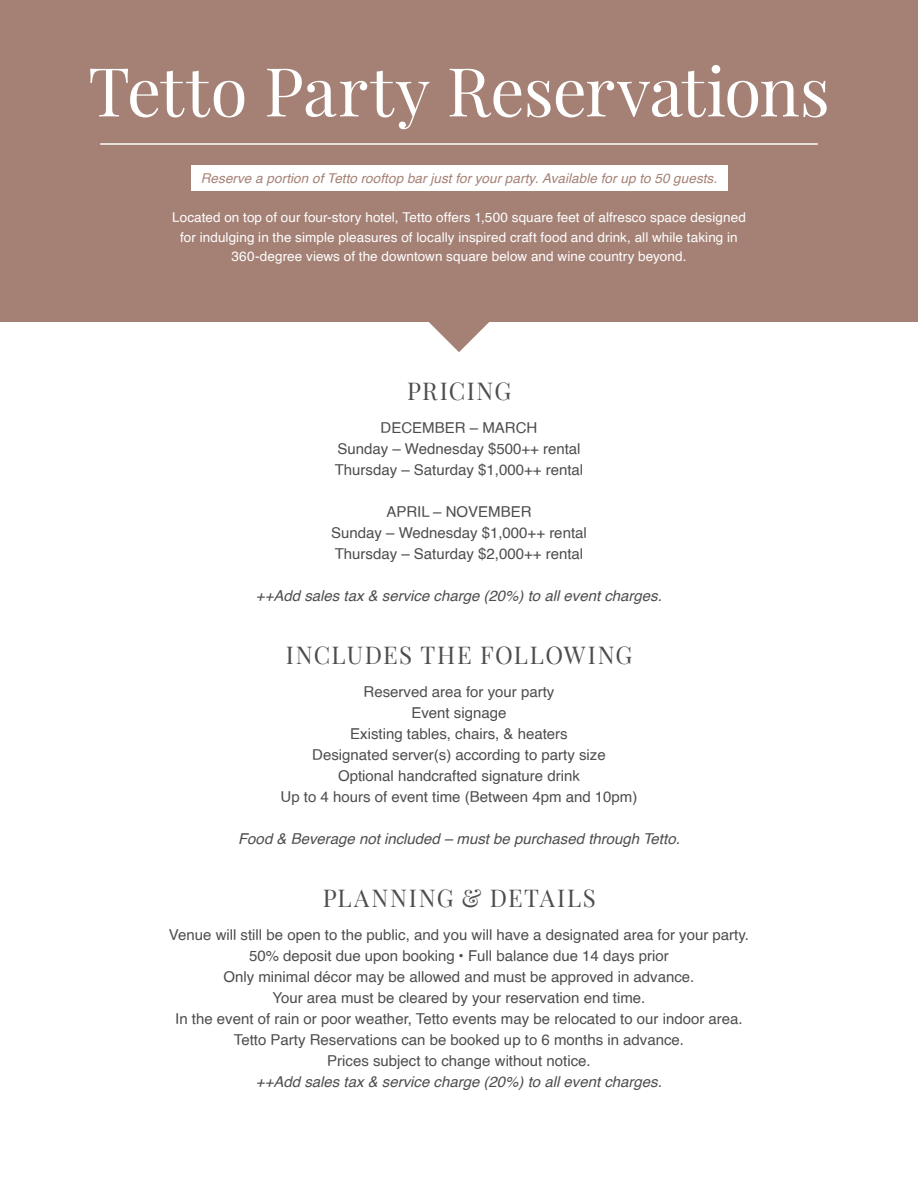
<style>
.page{position:relative;width:918px;height:1188px;background:#fff}
.page>*{position:absolute;margin:0;border:0;box-sizing:border-box;transform-origin:0 0}
.t1{font:67.5px "Playfair Display";letter-spacing:-.01em;color:#fff}
.t2{font:24px "Playfair Display";letter-spacing:.065em;color:#4d4c4f}
.t3{font:15px "Helvetica";color:#4d4c4f}
.t4{font:italic 15px "Helvetica";color:#4d4c4f}
.t5{font:13.5px/19.5px "Helvetica";letter-spacing:.005em;color:#fff;text-align:center}
.t6{font:italic 13.5px "Helvetica";letter-spacing:.005em;color:#a58175}
</style>
<div class="page">
<div style="left:0;top:0;width:918px;height:321px;background:#a58175"></div>
<div style="left:191px;top:165px;width:536px;height:26px;background:#fff"></div>
<hr style="left:100px;top:143px;width:718px;height:2px;background:#fff">
<svg style="left:428px;top:321px;width:62px;height:31px"></svg>
<p class="t1" style="left:88px;top:39px;width:743px">Tetto Party Reservations</p>
<p class="t6" style="left:201px;top:168px;width:518px">Reserve a portion of Tetto rooftop bar just for your party. Available for up to 50 guests.</p>
<p class="t5" style="left:172px;top:208px;width:575px">Located on top of our four-story hotel, Tetto offers 1,500 square feet of alfresco space designed for indulging in the simple pleasures of locally inspired craft food and drink, all while taking in<br>360-degree views of the downtown square below and wine country beyond.</p>
<p class="t2" style="left:407px;top:372px;width:106px">PRICING</p>
<p class="t3" style="left:381px;top:416px;width:158px">DECEMBER – MARCH</p>
<p class="t3" style="left:337px;top:437px;width:245px">Sunday – Wednesday $500++ rental</p>
<p class="t3" style="left:335px;top:458px;width:250px">Thursday – Saturday $1,000++ rental</p>
<p class="t3" style="left:386px;top:500px;width:147px">APRIL – NOVEMBER</p>
<p class="t3" style="left:331px;top:521px;width:257px">Sunday – Wednesday $1,000++ rental</p>
<p class="t3" style="left:335px;top:542px;width:250px">Thursday – Saturday $2,000++ rental</p>
<p class="t4" style="left:256px;top:584px;width:408px">++Add sales tax &amp; service charge (20%) to all event charges.</p>
<p class="t2" style="left:286px;top:636px;width:348px">INCLUDES THE FOLLOWING</p>
<p class="t3" style="left:364px;top:680px;width:192px">Reserved area for your party</p>
<p class="t3" style="left:411px;top:701px;width:97px">Event signage</p>
<p class="t3" style="left:350px;top:722px;width:219px">Existing tables, chairs, &amp; heaters</p>
<p class="t3" style="left:312px;top:743px;width:295px">Designated server(s) according to party size</p>
<p class="t3" style="left:338px;top:764px;width:243px">Optional handcrafted signature drink</p>
<p class="t3" style="left:281px;top:785px;width:358px">Up to 4 hours of event time (Between 4pm and 10pm)</p>
<p class="t4" style="left:238px;top:827px;width:443px">Food &amp; Beverage not included – must be purchased through Tetto.</p>
<p class="t2" style="left:323px;top:879px;width:275px">PLANNING &amp; DETAILS</p>
<p class="t3" style="left:169px;top:923px;width:582px">Venue will still be open to the public, and you will have a designated area for your party.</p>
<p class="t3" style="left:249px;top:944px;width:421px">50% deposit due upon booking • Full balance due 14 days prior</p>
<p class="t3" style="left:223px;top:965px;width:473px">Only minimal décor may be allowed and must be approved in advance.</p>
<p class="t3" style="left:273px;top:986px;width:374px">Your area must be cleared by your reservation end time.</p>
<p class="t3" style="left:175px;top:1007px;width:569px">In the event of rain or poor weather, Tetto events may be relocated to our indoor area.</p>
<p class="t3" style="left:234px;top:1028px;width:452px">Tetto Party Reservations can be booked up to 6 months in advance.</p>
<p class="t3" style="left:327px;top:1049px;width:265px">Prices subject to change without notice.</p>
<p class="t4" style="left:256px;top:1070px;width:408px">++Add sales tax &amp; service charge (20%) to all event charges.</p>
</div>
